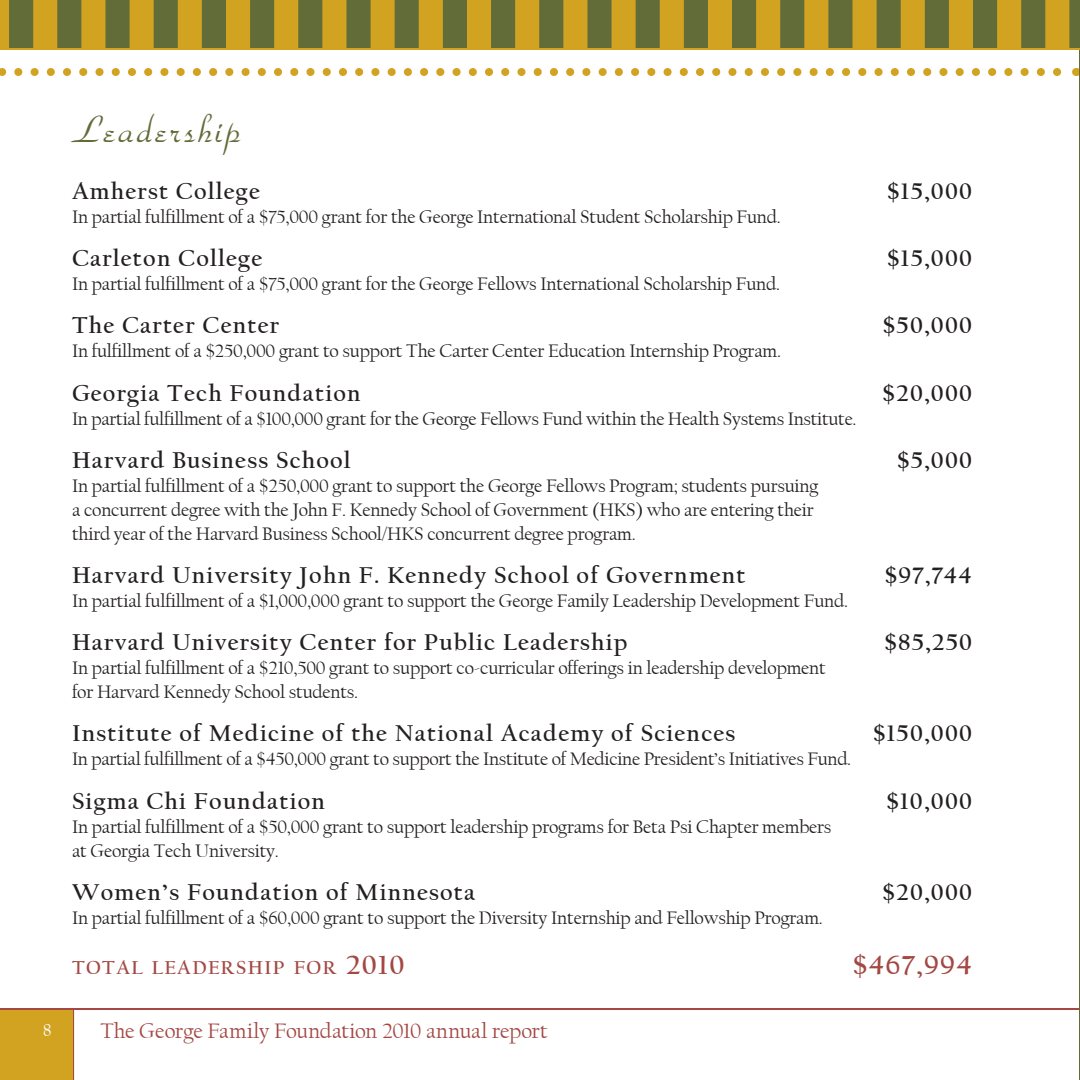
<style>
.page{position:relative;width:1080px;height:1080px;background:#fff}
.page>*{position:absolute;margin:0;border:0;box-sizing:border-box;transform-origin:0 0}
.t1{font:40px "Park Avenue D";letter-spacing:.05em;color:#616c38}
.t2{font:700 28px "Californian FB";letter-spacing:.05em;color:#a34843}
.t3{font:700 24px "Californian FB";letter-spacing:.05em;color:#231f20}
.t4{font:22px "Californian FB";letter-spacing:-.01em;color:#a34743}
.t5{font:20px "Californian FB";color:#fff}
.t6{font:700 19.6px "Californian FB";letter-spacing:.07em;color:#a34843}
.t7{font:19px/24px "Californian FB";letter-spacing:-.01em;color:#231f20}
.s1{font-size:28px}
</style>
<div class="page">
<hr style="left:72px;top:1008px;width:2px;height:72px;background:#a34743">
<svg style="left:0;top:68px;width:1062px;height:8px"></svg>
<div style="left:0;top:1010px;width:72px;height:70px;background:#d1a321"></div>
<hr style="left:0;top:1008px;width:1080px;height:2px;background:#a34843">
<svg style="left:0;top:0;width:1080px;height:48px;background:#99872c"></svg>
<hr style="left:0;top:48px;width:1080px;height:2px;background:#d1a321">
<p class="t1" style="left:72px;top:105px;width:170px">Leadership</p>
<p class="t3" style="left:72px;top:178px;width:189px">Amherst College</p>
<p class="t3" style="left:887px;top:178px;width:87px">$15,000</p>
<p class="t7" style="left:72px;top:205px;width:710px">In partial fulfillment of a $75,000 grant for the George International Student Scholarship Fund.</p>
<p class="t3" style="left:72px;top:245px;width:192px">Carleton College</p>
<p class="t3" style="left:887px;top:245px;width:87px">$15,000</p>
<p class="t7" style="left:72px;top:272px;width:710px">In partial fulfillment of a $75,000 grant for the George Fellows International Scholarship Fund.</p>
<p class="t3" style="left:72px;top:312px;width:209px">The Carter Center</p>
<p class="t3" style="left:883px;top:312px;width:91px">$50,000</p>
<p class="t7" style="left:72px;top:339px;width:711px">In fulfillment of a $250,000 grant to support The Carter Center Education Internship Program.</p>
<p class="t3" style="left:72px;top:379px;width:290px">Georgia Tech Foundation</p>
<p class="t3" style="left:882px;top:379px;width:91px">$20,000</p>
<p class="t7" style="left:72px;top:407px;width:786px">In partial fulfillment of a $100,000 grant for the George Fellows Fund within the Health Systems Institute.</p>
<p class="t3" style="left:72px;top:446px;width:280px">Harvard Business School</p>
<p class="t3" style="left:897px;top:446px;width:77px">$5,000</p>
<p class="t7" style="left:72px;top:474px;width:748px">In partial fulfillment of a $250,000 grant to support the George Fellows Program; students pursuing a concurrent degree with the John F. Kennedy School of Government (HKS) who are entering their third year of the Harvard Business School/HKS concurrent degree program.</p>
<p class="t3" style="left:72px;top:562px;width:675px">Harvard University John F. Kennedy School of Government</p>
<p class="t3" style="left:884px;top:562px;width:89px">$97,744</p>
<p class="t7" style="left:72px;top:589px;width:778px">In partial fulfillment of a $1,000,000 grant to support the George Family Leadership Development Fund.</p>
<p class="t3" style="left:72px;top:629px;width:557px">Harvard University Center for Public Leadership</p>
<p class="t3" style="left:884px;top:629px;width:89px">$85,250</p>
<p class="t7" style="left:72px;top:656px;width:755px">In partial fulfillment of a $210,500 grant to support co-curricular offerings in leadership development for Harvard Kennedy School students.</p>
<p class="t3" style="left:72px;top:720px;width:665px">Institute of Medicine of the National Academy of Sciences</p>
<p class="t3" style="left:873px;top:720px;width:101px">$150,000</p>
<p class="t7" style="left:72px;top:747px;width:781px">In partial fulfillment of a $450,000 grant to support the Institute of Medicine President’s Initiatives Fund.</p>
<p class="t3" style="left:72px;top:787px;width:255px">Sigma Chi Foundation</p>
<p class="t3" style="left:886px;top:787px;width:87px">$10,000</p>
<p class="t7" style="left:72px;top:815px;width:761px">In partial fulfillment of a $50,000 grant to support leadership programs for Beta Psi Chapter members at Georgia Tech University.</p>
<p class="t3" style="left:72px;top:878px;width:405px">Women’s Foundation of Minnesota</p>
<p class="t3" style="left:882px;top:878px;width:91px">$20,000</p>
<p class="t7" style="left:72px;top:906px;width:753px">In partial fulfillment of a $60,000 grant to support the Diversity Internship and Fellowship Program.</p>
<p class="t6" style="left:72px;top:956px;width:334px">TOTAL LEADERSHIP FOR <span class="s1">2010</span></p>
<p class="t2" style="left:852px;top:949px;width:121px">$467,994</p>
<p class="t5" style="left:42px;top:1023px;width:11px">8<sup>8</sup></p>
<p class="t4" style="left:101px;top:1019px;width:449px">The George Family Foundation 2010 annual report</p>
</div>
